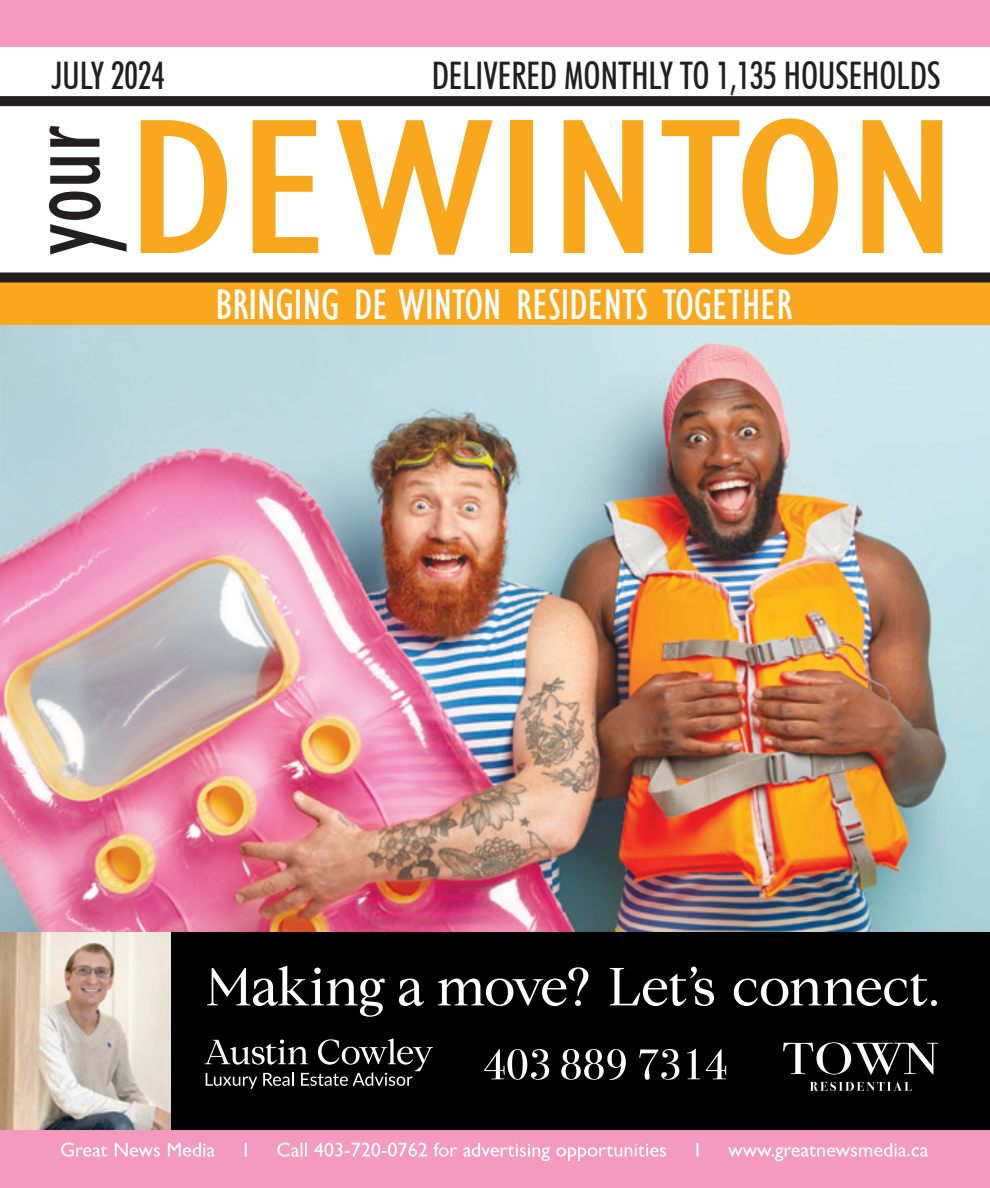
<style>
.page{position:relative;width:990px;height:1188px;background:#fff}
.page>*{position:absolute;margin:0;border:0;box-sizing:border-box;transform-origin:0 0}
.t1{font:condensed 198.8px "Gill Sans";color:#f9a71c;scale:1.34 1}
.t2{font:condensed 111.2px "Gill Sans";color:#231f20;scale:.92 1}
.t3{font:condensed 44px "Gill Sans";color:#fff}
.t4{font:500 condensed 38px "Futura BT";color:#231f20;scale:.92 1}
</style>
<div class="page">
<img style="left:0;top:325px;width:990px;height:607px">
<div style="left:0;top:1130px;width:990px;height:58px;background:#f49abe"></div>
<div style="left:0;top:0;width:990px;height:48px;background:#f49abe"></div>
<svg style="left:61px;top:1143px;width:867px;height:18px"></svg>
<div style="left:0;top:47px;width:990px;height:239px;background:#fff"></div>
<div style="left:0;top:96px;width:990px;height:10px;background:#231f20"></div>
<div style="left:0;top:282px;width:990px;height:43px;background:#f9a71c"></div>
<div style="left:0;top:272px;width:990px;height:10px;background:#231f20"></div>
<div style="left:0;top:932px;width:990px;height:198px;background:#000"></div>
<img style="left:0;top:932px;width:170px;height:198px">
<svg style="left:204px;top:1038px;width:229px;height:51px"></svg>
<svg style="left:783px;top:1042px;width:155px;height:33px"></svg>
<svg style="left:810px;top:1082px;width:101px;height:9px"></svg>
<svg style="left:484px;top:1049px;width:65px;height:31px"></svg>
<svg style="left:561px;top:1049px;width:65px;height:31px"></svg>
<svg style="left:639px;top:1049px;width:40px;height:31px"></svg>
<svg style="left:687px;top:1049px;width:13px;height:30px"></svg>
<svg style="left:706px;top:1049px;width:20px;height:30px"></svg>
<svg style="left:207px;top:966px;width:178px;height:51px"></svg>
<svg style="left:399px;top:979px;width:25px;height:27px"></svg>
<svg style="left:438px;top:967px;width:150px;height:39px"></svg>
<svg style="left:610px;top:967px;width:104px;height:39px"></svg>
<svg style="left:734px;top:974px;width:203px;height:32px"></svg>
<p class="t4" style="left:52px;top:52px;width:124px">JULY 2024</p>
<p class="t4" style="left:432px;top:52px;width:555px">DELIVERED MONTHLY TO 1,135 HOUSEHOLDS</p>
<p class="t2" style="left:-3px;top:255px;width:142px;rotate:-90deg">your</p>
<p class="t1" style="left:126px;top:71px;width:622px">DEWINTON</p>
<p class="t3" style="left:216px;top:279px;width:578px">BRINGING DE WINTON RESIDENTS TOGETHER</p>
</div>
